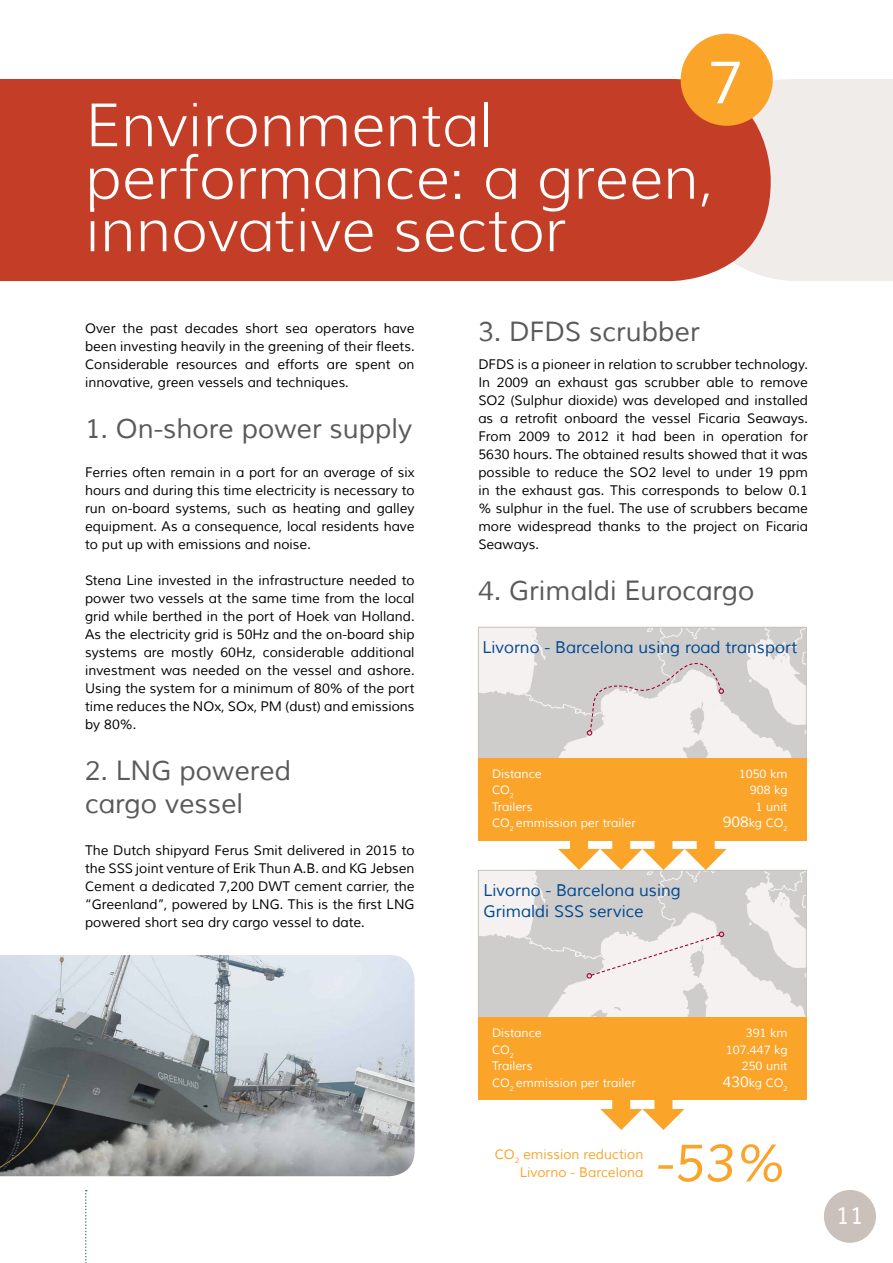
<style>
.page{position:relative;width:893px;height:1263px;background:#fff}
.page>*{position:absolute;margin:0;border:0;box-sizing:border-box;transform-origin:0 0}
.t1{font:300 60px/52.5px "Muli";color:#fff}
.t2{font:60px "Muli";color:#fff}
.t3{font:italic 52.5px "Muli";color:#faa42a}
.t4{font:27px/33px "Muli";color:#5a5a5c}
.t5{font:24px "Muli";color:#fff}
.t6{font:16.5px/21px "Muli";color:#004990}
.t7{font:13.5px/18px "Muli";color:#000;text-align:justify}
.t8{font:13.5px/18px "Muli";color:#faa42a;text-align:right}
.t9{font:12px "Muli";color:#fff}
.s1{font-size:15px}
</style>
<div class="page">
<svg style="left:85px;top:1190px;width:2px;height:73px"></svg>
<div style="left:824px;top:1190px;width:52px;height:53px;background:#c9c1ba;border-radius:50%"></div>
<div style="left:771px;top:79px;width:122px;height:202px;background:#efecea"></div>
<div style="left:0;top:79px;width:771px;height:202px;background:#c33d27"></div>
<svg style="left:480px;top:629px;width:325px;height:129px"></svg>
<div style="left:478px;top:627px;width:329px;height:170px;border:1px solid #c9c1ba"></div>
<div style="left:478px;top:758px;width:329px;height:82px;background:#faa42a"></div>
<div style="left:478px;top:1017px;width:329px;height:83px;background:#faa42a"></div>
<svg style="left:478px;top:840px;width:328px;height:177px"></svg>
<div style="left:681px;top:34px;width:92px;height:92px;background:#faa42a;border-radius:50%"></div>
<svg style="left:600px;top:1100px;width:84px;height:30px"></svg>
<img style="left:0;top:955px;width:415px;height:221px">
<h1 class="t2" style="left:708px;top:46px;width:36px">7</h1>
<h1 class="t1" style="left:85px;top:99px;width:631px">Environmental performance: a green, innovative sector</h1>
<p class="t7" style="left:85px;top:319px;width:331px">Over the past decades short sea operators have been investing heavily in the greening of their fleets.<br>Considerable resources and efforts are spent on innovative, green vessels and techniques.</p>
<h3 class="t4" style="left:85px;top:412px;width:329px">1. On-shore power supply</h3>
<p class="t7" style="left:85px;top:463px;width:331px">Ferries often remain in a port for an average of six hours and during this time electricity is necessary to run on-board systems, such as heating and galley equipment. As a consequence, local residents have to put up with emissions and noise.</p>
<p class="t7" style="left:85px;top:571px;width:331px">Stena Line invested in the infrastructure needed to power two vessels at the same time from the local grid while berthed in the port of Hoek van Holland.<br>As the electricity grid is 50Hz and the on-board ship systems are mostly 60Hz, considerable additional investment was needed on the vessel and ashore.<br>Using the system for a minimum of 80% of the port time reduces the NOx, SOx, PM (dust) and emissions by 80%.</p>
<h3 class="t4" style="left:85px;top:754px;width:208px">2. LNG powered cargo vessel</h3>
<p class="t7" style="left:85px;top:841px;width:331px">The Dutch shipyard Ferus Smit delivered in 2015 to the SSS joint venture of Erik Thun A.B. and KG Jebsen Cement a dedicated 7,200 DWT cement carrier, the “Greenland”, powered by LNG. This is the first LNG powered short sea dry cargo vessel to date.</p>
<h3 class="t4" style="left:478px;top:315px;width:223px">3. DFDS scrubber</h3>
<p class="t7" style="left:478px;top:355px;width:331px">DFDS is a pioneer in relation to scrubber technology.<br>In 2009 an exhaust gas scrubber able to remove SO2 (Sulphur dioxide) was developed and installed as a retrofit onboard the vessel Ficaria Seaways.<br>From 2009 to 2012 it had been in operation for 5630 hours. The obtained results showed that it was possible to reduce the SO2 level to under 19 ppm in the exhaust gas. This corresponds to below 0.1 % sulphur in the fuel. The use of scrubbers became more widespread thanks to the project on Ficaria Seaways.</p>
<h3 class="t4" style="left:478px;top:574px;width:278px">4. Grimaldi Eurocargo</h3>
<p class="t6" style="left:482px;top:637px;width:316px">Livorno - Barcelona using road transport</p>
<p class="t9" style="left:492px;top:766px;width:51px">Distance</p>
<p class="t9" style="left:739px;top:766px;width:50px">1050 km</p>
<p class="t9" style="left:492px;top:783px;width:23px">CO<sub>2</sub></p>
<p class="t9" style="left:750px;top:783px;width:39px">908 kg</p>
<p class="t9" style="left:492px;top:799px;width:42px">Trailers</p>
<p class="t9" style="left:756px;top:799px;width:33px">1 unit</p>
<p class="t9" style="left:492px;top:816px;width:145px">CO<sub>2</sub> emmission per trailer</p>
<p class="t9" style="left:723px;top:816px;width:66px"><span class="s1">908</span>kg CO<sub>2</sub></p>
<p class="t6" style="left:484px;top:880px;width:199px">Livorno - Barcelona using<br>Grimaldi SSS service</p>
<p class="t9" style="left:492px;top:1026px;width:51px">Distance</p>
<p class="t9" style="left:746px;top:1026px;width:43px">391 km</p>
<p class="t9" style="left:492px;top:1042px;width:23px">CO<sub>2</sub></p>
<p class="t9" style="left:726px;top:1042px;width:63px">107.447 kg</p>
<p class="t9" style="left:492px;top:1059px;width:42px">Trailers</p>
<p class="t9" style="left:742px;top:1059px;width:47px">250 unit</p>
<p class="t9" style="left:492px;top:1075px;width:145px">CO<sub>2</sub> emmission per trailer</p>
<p class="t9" style="left:723px;top:1075px;width:66px"><span class="s1">430</span>kg CO<sub>2</sub></p>
<p class="t8" style="left:495px;top:1145px;width:150px">CO<sub>2</sub> emission reduction<br>Livorno - Barcelona</p>
<h2 class="t3" style="left:655px;top:1131px;width:132px">-53%</h2>
<h3 class="t5" style="left:836px;top:1201px;width:29px">11</h3>
</div>
